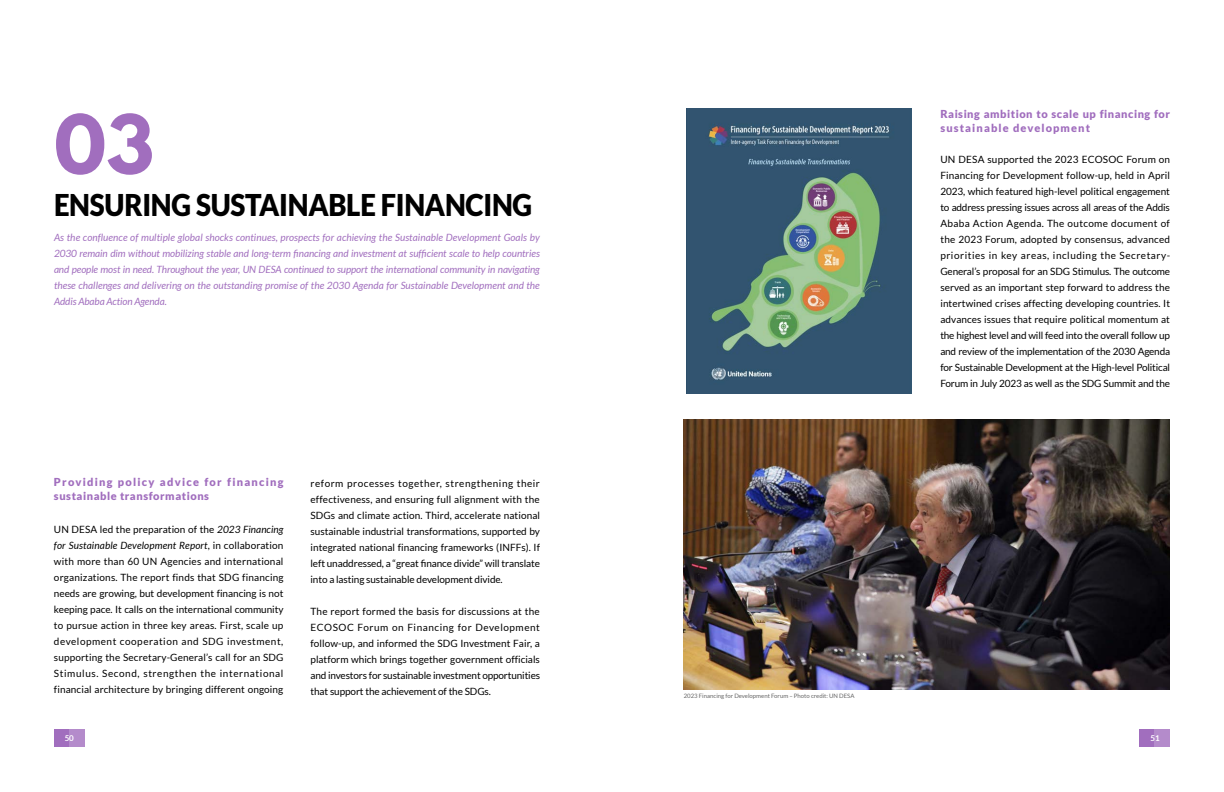
<style>
.page{position:relative;width:1224px;height:792px;background:#fff}
.page>*{position:absolute;margin:0;border:0;box-sizing:border-box;transform-origin:0 0}
.大数字{font:700 72px "League Spartan";color:#a16ebe}
.t1{font:900 30px "Lato";letter-spacing:-.01em;color:#000;scale:.92 1}
.黑色小标题{font:900 11px/14px "Lato";letter-spacing:.115em;color:#a16ebe}
.Main_body{font:900 11px/14px "Lato";letter-spacing:.045em;color:#a16ebe}
.Main_body-2{font:10px/16px "Lato";letter-spacing:-.01em;color:#000;text-align:justify}
.main_body{font:10px/16px "Lato";letter-spacing:-.02em;color:#000;text-align:justify}
.Main_body-3{font:italic 10px/16px "Lato";color:#a16ebe;text-align:justify}
.t2{font:700 8px "Lato";color:#fff}
.t3{font:6px "Lato";color:#666}
.s1{font-style:italic}
</style>
<div class="page">
<div style="left:54px;top:729px;width:15px;height:18px;background:#a16ebe"></div>
<div style="left:69px;top:729px;width:15px;height:18px;background:#b48bcb"></div>
<div style="left:1140px;top:729px;width:15px;height:18px;background:#a16ebe"></div>
<div style="left:1155px;top:729px;width:15px;height:18px;background:#b48bcb"></div>
<img style="left:687px;top:108px;width:225px;height:286px">
<img style="left:684px;top:419px;width:486px;height:271px">
<p class="大数字" style="left:54px;top:88px;width:102px">03</p>
<p class="t1" style="left:54px;top:187px;width:521px">ENSURING SUSTAINABLE FINANCING</p>
<p class="Main_body-3" style="left:54px;top:230px;width:487px">As the confluence of multiple global shocks continues, prospects for achieving the Sustainable Development Goals by 2030 remain dim without mobilizing stable and long-term financing and investment at sufficient scale to help countries and people most in need. Throughout the year, UN DESA continued to support the international community in navigating these challenges and delivering on the outstanding promise of the 2030 Agenda for Sustainable Development and the Addis Ababa Action Agenda.</p>
<p class="黑色小标题" style="left:54px;top:474px;width:231px">Providing policy advice for financing sustainable transformations</p>
<p class="Main_body-2" style="left:54px;top:521px;width:231px">UN DESA led the preparation of the <span class="s1">2023 Financing for Sustainable Development Report</span>, in collaboration with more than 60 UN Agencies and international organizations. The report finds that SDG financing needs are growing, but development financing is not keeping pace. It calls on the international community to pursue action in three key areas. First, scale up development cooperation and SDG investment, supporting the Secretary-General’s call for an SDG Stimulus. Second, strengthen the international financial architecture by bringing different ongoing</p>
<p class="Main_body-2" style="left:310px;top:475px;width:231px">reform processes together, strengthening their effectiveness, and ensuring full alignment with the SDGs and climate action. Third, accelerate national sustainable industrial transformations, supported by integrated national financing frameworks (INFFs). If left unaddressed, a “great finance divide” will translate into a lasting sustainable development divide.</p>
<p class="Main_body-2" style="left:310px;top:603px;width:231px">The report formed the basis for discussions at the ECOSOC Forum on Financing for Development follow-up, and informed the SDG Investment Fair, a platform which brings together government officials and investors for sustainable investment opportunities that support the achievement of the SDGs.</p>
<p class="Main_body" style="left:940px;top:106px;width:231px">Raising ambition to scale up financing for sustainable development</p>
<p class="main_body" style="left:940px;top:151px;width:231px">UN DESA supported the 2023 ECOSOC Forum on Financing for Development follow-up, held in April 2023, which featured high-level political engagement to address pressing issues across all areas of the Addis Ababa Action Agenda. The outcome document of the 2023 Forum, adopted by consensus, advanced priorities in key areas, including the Secretary-General’s proposal for an SDG Stimulus. The outcome served as an important step forward to address the intertwined crises affecting developing countries. It advances issues that require political momentum at the highest level and will feed into the overall follow up and review of the implementation of the 2030 Agenda for Sustainable Development at the High-level Political Forum in July 2023 as well as the SDG Summit and the</p>
<p class="t3" style="left:684px;top:693px;width:172px">2023 Financing for Development Forum – Photo credit: UN DESA</p>
<p class="t2" style="left:65px;top:733px;width:11px">50</p>
<p class="t2" style="left:1150px;top:733px;width:11px">51</p>
</div>
